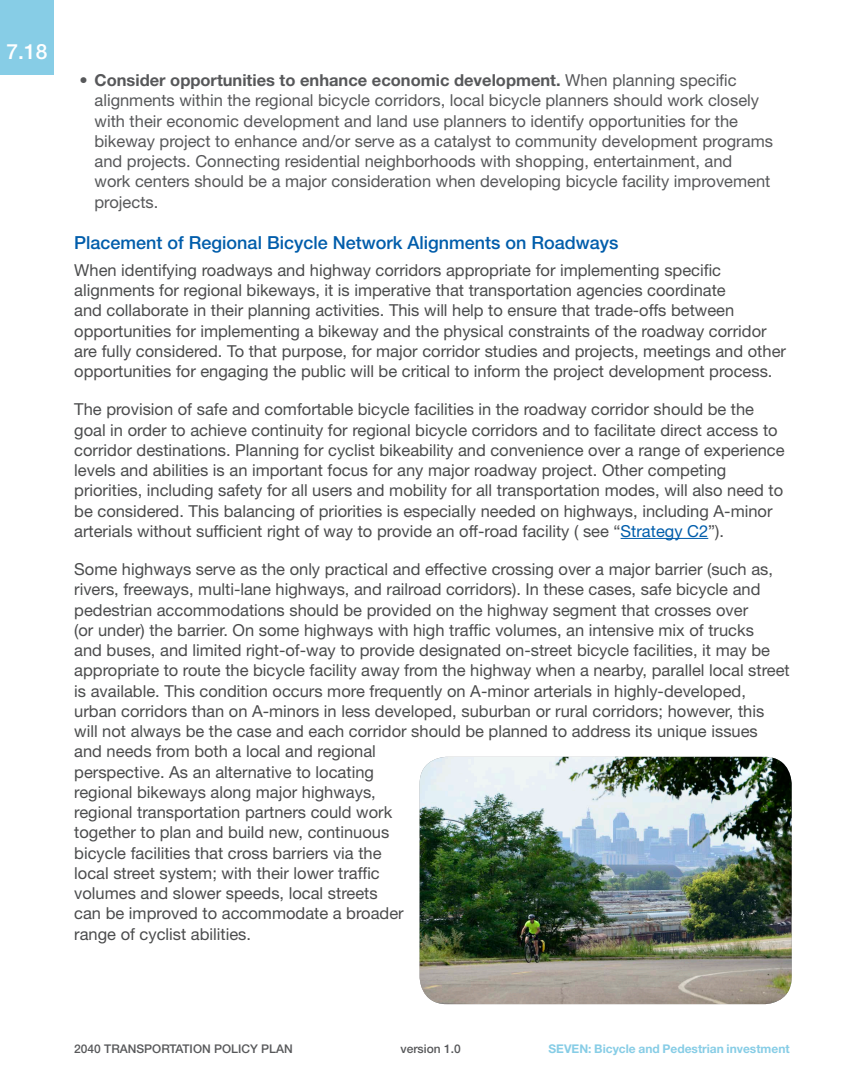
<style>
.page{position:relative;width:864px;height:1080px;background:#fff}
.page>*{position:absolute;margin:0;border:0;box-sizing:border-box;transform-origin:0 0}
.t1{font:500 21px "Helvetica Neue LT Std";color:#fff}
.Heading_3{font:500 18px "Helvetica Neue LT Std";color:#015dab}
.Body_copy{font:16.5px/20.2px "Helvetica Neue LT Std";color:#4b4c4d}
.t2{font:16.5px/20.2px "Helvetica Neue LT Std";color:#57585a}
.t3{font:500 12px "Helvetica Neue LT Std";color:#57585a}
.t4{font:700 12px "Helvetica Neue LT Std";color:#87cde6}
.s1{font-weight:700}
.s2{color:#015dab}
</style>
<div class="page">
<div style="left:0;top:0;width:54px;height:74px;background:#87cde6"></div>
<hr style="left:621px;top:538px;width:87px;height:1px;background:#015dab">
<img style="left:420px;top:757px;width:372px;height:247px">
<p class="t1" style="left:7px;top:39px;width:42px">7.18</p>
<p class="t2" style="left:94px;top:70px;width:680px;text-indent:-15px">• <span class="s1">Consider opportunities to enhance economic development.</span> When planning specific alignments within the regional bicycle corridors, local bicycle planners should work closely with their economic development and land use planners to identify opportunities for the bikeway project to enhance and/or serve as a catalyst to community development programs and projects. Connecting residential neighborhoods with shopping, entertainment, and<br>work centers should be a major consideration when developing bicycle facility improvement projects.</p>
<h4 class="Heading_3" style="left:74px;top:232px;width:546px">Placement of Regional Bicycle Network Alignments on Roadways</h4>
<p class="Body_copy" style="left:74px;top:260px;width:713px">When identifying roadways and highway corridors appropriate for implementing specific alignments for regional bikeways, it is imperative that transportation agencies coordinate<br>and collaborate in their planning activities. This will help to ensure that trade-offs between opportunities for implementing a bikeway and the physical constraints of the roadway corridor are fully considered. To that purpose, for major corridor studies and projects, meetings and other opportunities for engaging the public will be critical to inform the project development process.</p>
<p class="Body_copy" style="left:74px;top:399px;width:712px">The provision of safe and comfortable bicycle facilities in the roadway corridor should be the goal in order to achieve continuity for regional bicycle corridors and to facilitate direct access to corridor destinations. Planning for cyclist bikeability and convenience over a range of experience levels and abilities is an important focus for any major roadway project. Other competing priorities, including safety for all users and mobility for all transportation modes, will also need to be considered. This balancing of priorities is especially needed on highways, including A-minor arterials without sufficient right of way to provide an off-road facility ( see “<span class="s2">Strategy C2</span>”).</p>
<p class="Body_copy" style="left:74px;top:559px;width:717px">Some highways serve as the only practical and effective crossing over a major barrier (such as, rivers, freeways, multi-lane highways, and railroad corridors). In these cases, safe bicycle and pedestrian accommodations should be provided on the highway segment that crosses over<br>(or under) the barrier. On some highways with high traffic volumes, an intensive mix of trucks<br>and buses, and limited right-of-way to provide designated on-street bicycle facilities, it may be appropriate to route the bicycle facility away from the highway when a nearby, parallel local street is available. This condition occurs more frequently on A-minor arterials in highly-developed, urban corridors than on A-minors in less developed, suburban or rural corridors; however, this will not always be the case and each corridor should be planned to address its unique issues and needs from both a local and regional<br>perspective. As an alternative to locating<br>regional bikeways along major highways,<br>regional transportation partners could work<br>together to plan and build new, continuous<br>bicycle facilities that cross barriers via the<br>local street system; with their lower traffic<br>volumes and slower speeds, local streets<br>can be improved to accommodate a broader<br>range of cyclist abilities.</p>
<p class="t3" style="left:74px;top:1041px;width:220px">2040 TRANSPORTATION POLICY PLAN</p>
<p class="t4" style="left:549px;top:1041px;width:243px">SEVEN: Bicycle and Pedestrian investment</p>
<p class="t3" style="left:401px;top:1041px;width:62px">version 1.0</p>
</div>
